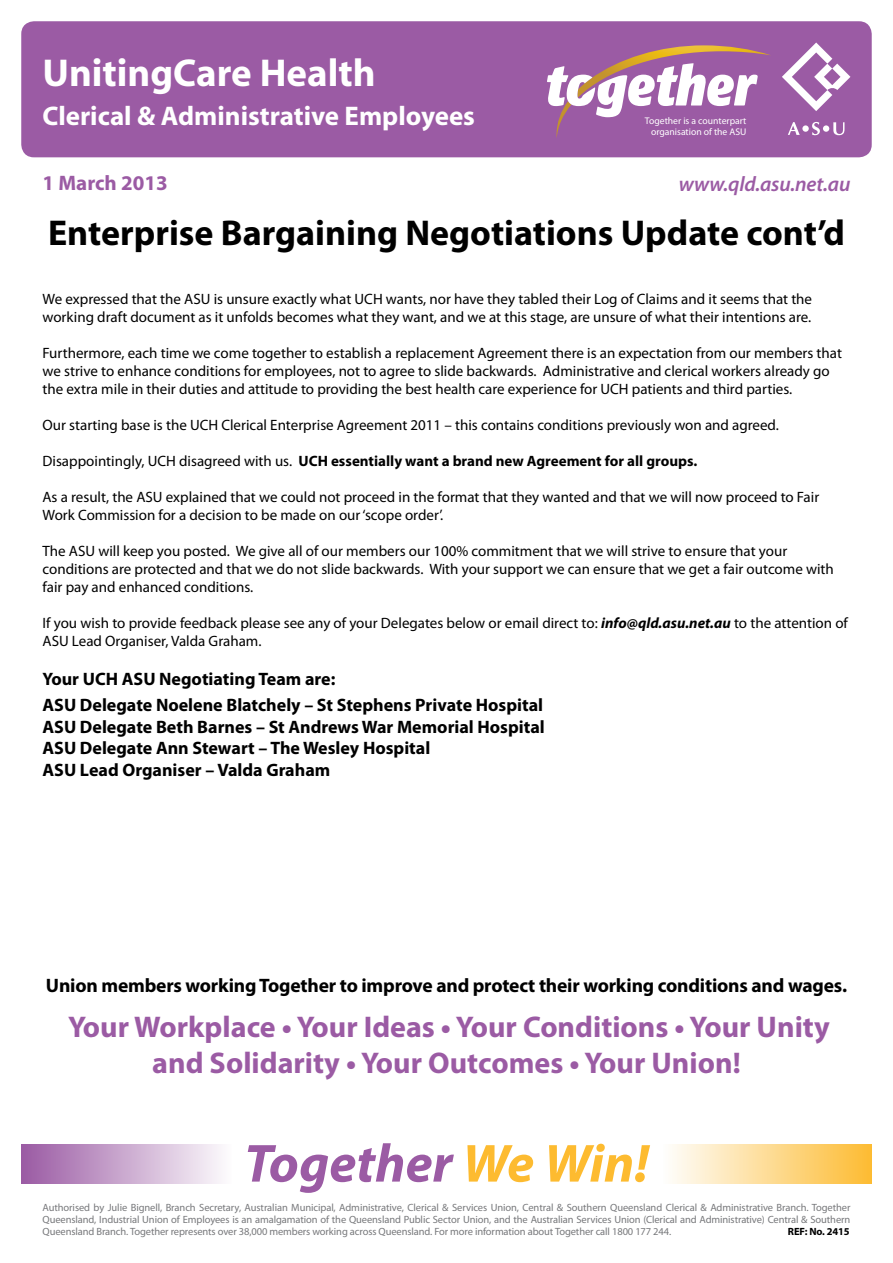
<style>
.page{position:relative;width:893px;height:1263px;background:#fff}
.page>*{position:absolute;margin:0;border:0;box-sizing:border-box;transform-origin:0 0}
.t1{font:italic 700 54px "Myriad Pro";color:#9b5ba4}
.t2{font:700 39px "Myriad";color:#fff}
.t3{font:700 36px "Myriad Pro";color:#000}
.t4{font:700 30px/36px "Myriad Pro";color:#9b5ba4;text-align:center}
.t5{font:700 27px "Myriad";color:#fff}
.t6{font:italic 600 21px "Myriad Pro";letter-spacing:-.01em;color:#9b5ba4}
.t7{font:700 21px "Myriad Pro";color:#9b5ba4}
.t8{font:700 19.5px "Myriad Pro";letter-spacing:-.01em;color:#000}
.t9{font:700 18px/21.6px "Myriad Pro";color:#000}
.t10{font:15px/18px "Myriad Pro";color:#000}
.t11{font:700 15px "Myriad Pro";color:#000}
.t12{font:10.5px/12px "Myriad Pro";letter-spacing:-.01em;color:#77787b;text-align:justify}
.t13{font:700 10.5px "Myriad Pro";letter-spacing:-.01em;color:#000}
.t14{font:9.75px/11.2px "Myriad Pro";color:#fff;text-align:right}
.s1{font-weight:400}
.s2{font-weight:700;font-style:italic}
.s3{color:#fdbb30}
</style>
<div class="page">
<div style="left:21px;top:21px;width:851px;height:136px;background:#9b5ba4;border-radius:13px"></div>
<div style="left:21px;top:1144px;width:211px;height:39px;background:linear-gradient(to right,#9a5aa3,#fefdfe)"></div>
<div style="left:661px;top:1144px;width:211px;height:39px;background:linear-gradient(to right,#feffff,#fdbb32)"></div>
<svg style="left:547px;top:45px;width:224px;height:93px"></svg>
<svg style="left:782px;top:43px;width:68px;height:68px"></svg>
<svg style="left:788px;top:122px;width:12px;height:13px"></svg>
<div style="left:802px;top:125px;width:7px;height:7px;background:#fff;border-radius:50%"></div>
<svg style="left:812px;top:122px;width:8px;height:13px"></svg>
<div style="left:823px;top:125px;width:6px;height:7px;background:#fff;border-radius:50%"></div>
<svg style="left:833px;top:122px;width:11px;height:13px"></svg>
<h2 class="t2" style="left:43px;top:53px;width:335px">UnitingCare Health</h2>
<h3 class="t5" style="left:43px;top:102px;width:434px">Clerical &amp; Administrative Employees</h3>
<p class="t14" style="left:645px;top:114px;width:103px">Together is a counterpart organisation of the ASU</p>
<h3 class="t7" style="left:43px;top:169px;width:127px">1 March 2013</h3>
<h3 class="t6" style="left:679px;top:170px;width:173px">www.qld.asu.net.au</h3>
<h3 class="t3" style="left:48px;top:209px;width:798px">Enterprise Bargaining Negotiations Update cont’d</h3>
<p class="t10" style="left:43px;top:289px;width:771px">We expressed that the ASU is unsure exactly what UCH wants, nor have they tabled their Log of Claims and it seems that the working draft document as it unfolds becomes what they want, and we at this stage, are unsure of what their intentions are.</p>
<p class="t10" style="left:43px;top:343px;width:801px">Furthermore, each time we come together to establish a replacement Agreement there is an expectation from our members that we strive to enhance conditions for employees, not to agree to slide backwards. Administrative and clerical workers already go the extra mile in their duties and attitude to providing the best health care experience for UCH patients and third parties.</p>
<p class="t10" style="left:43px;top:415px;width:738px">Our starting base is the UCH Clerical Enterprise Agreement 2011 – this contains conditions previously won and agreed.</p>
<p class="t11" style="left:43px;top:451px;width:656px"><span class="s1">Disappointingly, UCH disagreed with us.</span> UCH essentially want a brand new Agreement for all groups.</p>
<p class="t10" style="left:43px;top:487px;width:778px">As a result, the ASU explained that we could not proceed in the format that they wanted and that we will now proceed to Fair<br>Work Commission for a decision to be made on our ‘scope order’.</p>
<p class="t10" style="left:43px;top:541px;width:793px">The ASU will keep you posted. We give all of our members our 100% commitment that we will strive to ensure that your conditions are protected and that we do not slide backwards. With your support we can ensure that we get a fair outcome with fair pay and enhanced conditions.</p>
<p class="t10" style="left:43px;top:613px;width:807px">If you wish to provide feedback please see any of your Delegates below or email direct to: <span class="s2">info@qld.asu.net.au</span> to the attention of<br>ASU Lead Organiser, Valda Graham.</p>
<p class="t9" style="left:43px;top:666px;width:502px;line-height:25.8px">Your UCH ASU Negotiating Team are:<br>ASU Delegate Noelene Blatchely – St Stephens Private Hospital</p>
<p class="t9" style="left:43px;top:715px;width:504px">ASU Delegate Beth Barnes – St Andrews War Memorial Hospital<br>ASU Delegate Ann Stewart – The Wesley Hospital<br>ASU Lead Organiser – Valda Graham</p>
<h3 class="t8" style="left:46px;top:973px;width:803px">Union members working Together to improve and protect their working conditions and wages.</h3>
<h3 class="t4" style="left:68px;top:1007px;width:763px">Your Workplace • Your Ideas • Your Conditions • Your Unity and Solidarity • Your Outcomes • Your Union!</h3>
<h1 class="t1" style="left:244px;top:1128px;width:406px">Together <span class="s3">We Win!</span></h1>
<p class="t12" style="left:43px;top:1201px;width:809px">Authorised by Julie Bignell, Branch Secretary, Australian Municipal, Administrative, Clerical &amp; Services Union, Central &amp; Southern Queensland Clerical &amp; Administrative Branch. Together Queensland, Industrial Union of Employees is an amalgamation of the Queensland Public Sector Union, and the Australian Services Union (Clerical and Administrative) Central &amp; Southern Queensland Branch. Together represents over 38,000 members working across Queensland. For more information about Together call 1800 177 244.</p>
<p class="t13" style="left:788px;top:1224px;width:63px">REF: No. 2415</p>
</div>
